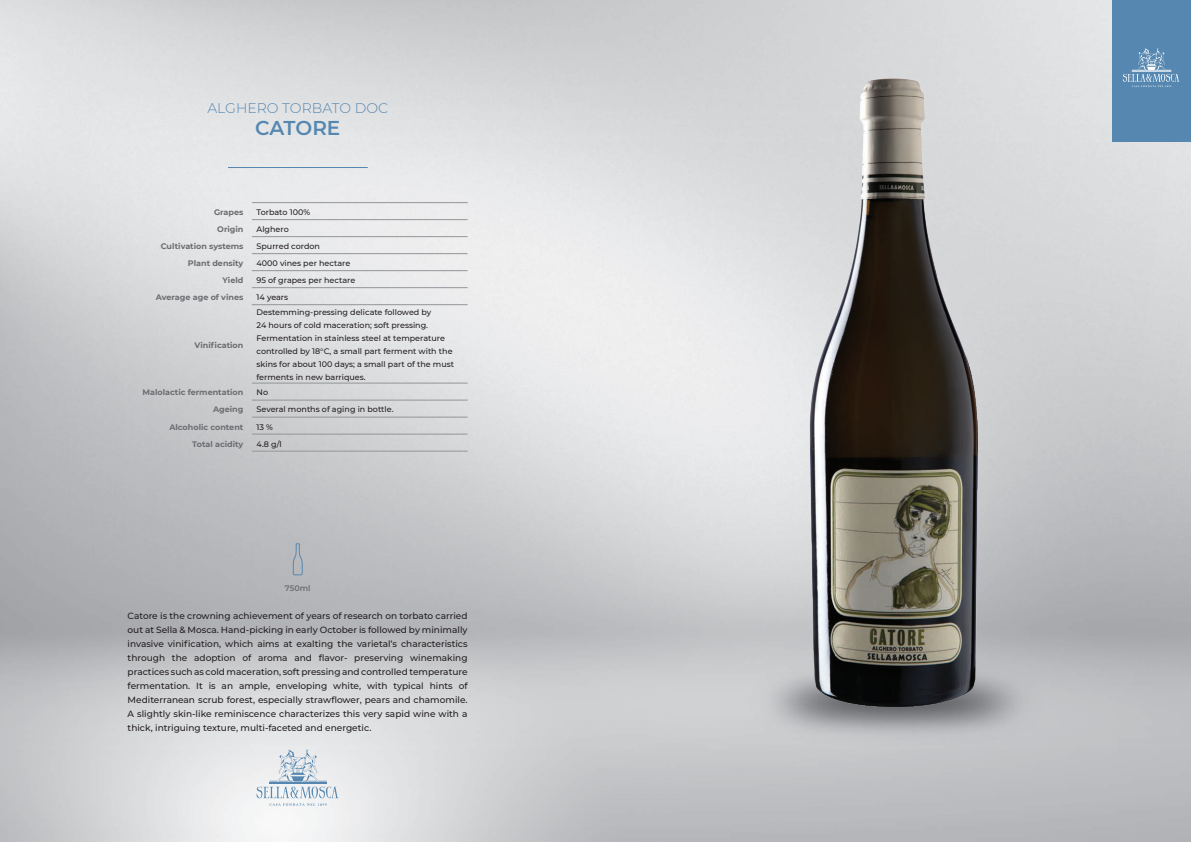
<style>
.page{position:relative;width:1191px;height:842px;background:#fff}
.page>*{position:absolute;margin:0;border:0;box-sizing:border-box;transform-origin:0 0}
.t1{font:600 20px "Montserrat";letter-spacing:-.01em;color:#5587b0}
.t2{font:300 14px "Montserrat";color:#5587b0}
.testi_descrittivi_bo{font:500 9px/14px "Montserrat";color:#231f20;text-align:justify}
.Testi_tabella_dx_8pt{font:500 8px/13px "Montserrat";color:#231f20}
.t3{font:700 8px "Montserrat";color:#6c6d70}
.t4{font:600 8px "Montserrat";color:#6c6d70}
</style>
<div class="page">
<div style="left:1111px;top:0;width:80px;height:142px;background:#5587b0"></div>
<svg style="left:1155px;top:48px;width:24px;height:39px"></svg>
<svg style="left:256px;top:749px;width:83px;height:57px"></svg>
<hr style="left:228px;top:167px;width:139px;height:1px;background:#5587b0">
<hr style="left:252px;top:202px;width:215px;height:1px;background:#939598">
<hr style="left:252px;top:219px;width:215px;height:1px;background:#939598">
<hr style="left:252px;top:236px;width:215px;height:1px;background:#939598">
<hr style="left:252px;top:253px;width:215px;height:1px;background:#939598">
<hr style="left:252px;top:270px;width:215px;height:1px;background:#939598">
<hr style="left:252px;top:287px;width:215px;height:1px;background:#939598">
<hr style="left:252px;top:304px;width:215px;height:1px;background:#939598">
<hr style="left:252px;top:383px;width:215px;height:1px;background:#939598">
<hr style="left:252px;top:400px;width:215px;height:1px;background:#939598">
<hr style="left:252px;top:417px;width:215px;height:1px;background:#939598">
<hr style="left:252px;top:451px;width:215px;height:1px;background:#939598">
<hr style="left:252px;top:434px;width:215px;height:1px;background:#939598">
<svg style="left:292px;top:543px;width:11px;height:33px"></svg>
<img style="left:631px;top:35px;width:524px;height:708px">
<p class="t2" style="left:207px;top:98px;width:182px">ALGHERO TORBATO DOC</p>
<p class="t1" style="left:255px;top:114px;width:87px">CATORE</p>
<p class="t3" style="left:214px;top:206px;width:31px">Grapes</p>
<p class="Testi_tabella_dx_8pt" style="left:256px;top:205px;width:55px">Torbato 100%</p>
<p class="t3" style="left:217px;top:223px;width:28px">Origin</p>
<p class="Testi_tabella_dx_8pt" style="left:256px;top:222px;width:34px">Alghero</p>
<p class="t3" style="left:161px;top:240px;width:84px">Cultivation systems</p>
<p class="Testi_tabella_dx_8pt" style="left:256px;top:239px;width:65px">Spurred cordon</p>
<p class="t3" style="left:188px;top:257px;width:57px">Plant density</p>
<p class="Testi_tabella_dx_8pt" style="left:256px;top:256px;width:95px">4000 vines per hectare</p>
<p class="t3" style="left:223px;top:274px;width:22px">Yield</p>
<p class="Testi_tabella_dx_8pt" style="left:256px;top:273px;width:100px">95 of grapes per hectare</p>
<p class="t3" style="left:156px;top:291px;width:89px">Average age of vines</p>
<p class="Testi_tabella_dx_8pt" style="left:256px;top:290px;width:33px">14 years</p>
<p class="t3" style="left:195px;top:339px;width:50px">Vinification</p>
<p class="Testi_tabella_dx_8pt" style="left:256px;top:306px;width:199px">Destemming-pressing delicate followed by<br>24 hours of cold maceration; soft pressing.<br>Fermentation in stainless steel at temperature controlled by 18°C, a small part ferment with the skins for about 100 days; a small part of the must ferments in new barriques.</p>
<p class="t3" style="left:142px;top:387px;width:102px">Malolactic fermentation</p>
<p class="Testi_tabella_dx_8pt" style="left:256px;top:386px;width:13px">No</p>
<p class="t3" style="left:213px;top:404px;width:32px">Ageing</p>
<p class="Testi_tabella_dx_8pt" style="left:256px;top:403px;width:138px">Several months of aging in bottle.</p>
<p class="t3" style="left:169px;top:421px;width:75px">Alcoholic content</p>
<p class="Testi_tabella_dx_8pt" style="left:256px;top:420px;width:18px">13 %</p>
<p class="t3" style="left:192px;top:438px;width:53px">Total acidity</p>
<p class="Testi_tabella_dx_8pt" style="left:256px;top:437px;width:27px">4.8 g/l</p>
<p class="t4" style="left:285px;top:583px;width:27px">750ml</p>
<p class="testi_descrittivi_bo" style="left:128px;top:609px;width:341px">Catore is the crowning achievement of years of research on torbato carried out at Sella &amp; Mosca. Hand-picking in early October is followed by minimally invasive vinification, which aims at exalting the varietal’s characteristics through the adoption of aroma and flavor- preserving winemaking practices such as cold maceration, soft pressing and controlled temperature fermentation. It is an ample, enveloping white, with typical hints of Mediterranean scrub forest, especially strawflower, pears and chamomile.<br>A slightly skin-like reminiscence characterizes this very sapid wine with a thick, intriguing texture, multi-faceted and energetic.</p>
</div>
